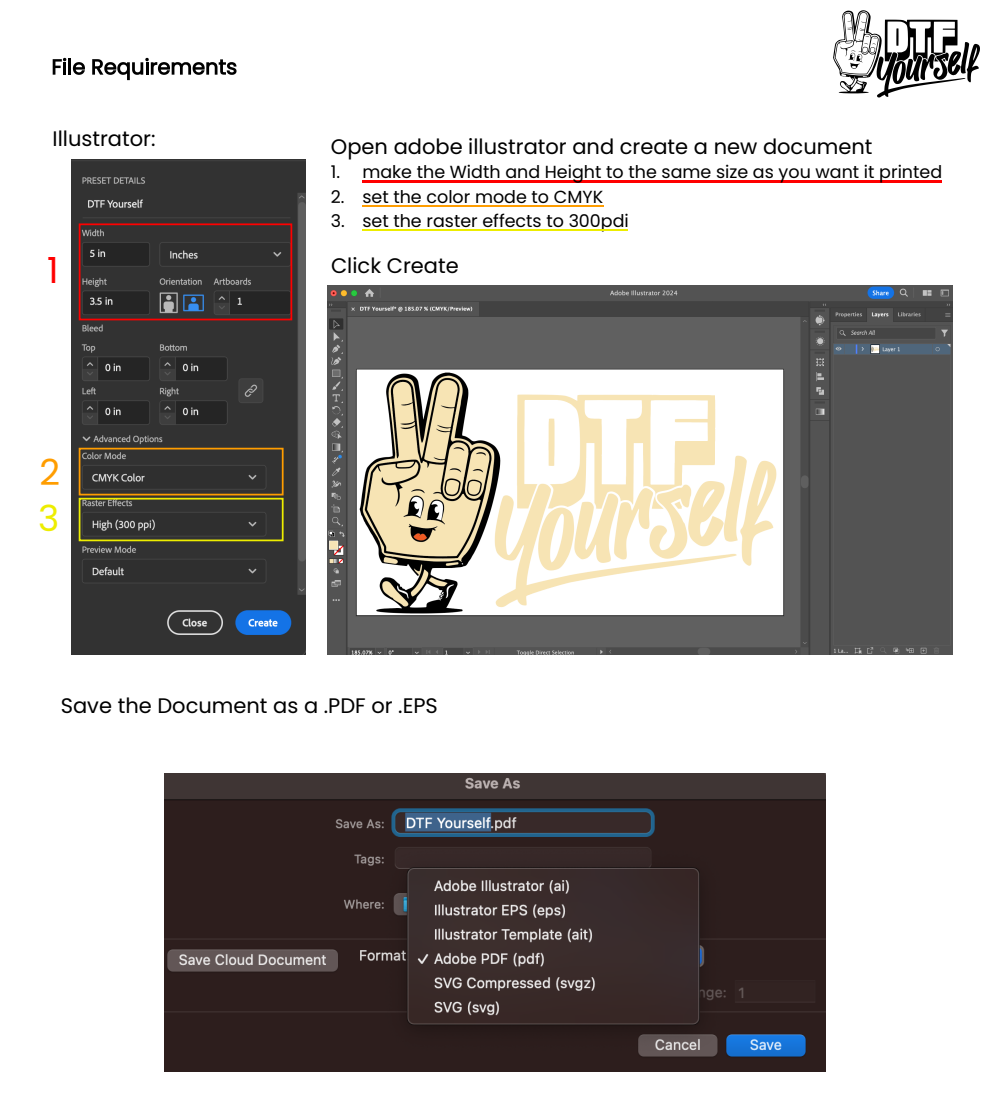
<style>
.page{position:relative;width:1008px;height:1110px;background:#fff}
.page>*{position:absolute;margin:0;border:0;box-sizing:border-box;transform-origin:0 0}
.t1{font:35.88px "Poppins";color:#f00}
.t2{font:35.88px "Poppins";color:#ff9d00}
.t3{font:35.88px "Poppins";color:#eded00}
.t4{font:21px "Poppins";color:#000}
.t5{font:17.5px "Poppins";color:#000}
</style>
<div class="page">
<img style="left:72px;top:159px;width:233px;height:496px">
<div style="left:79px;top:223px;width:213px;height:97px;border:2px solid #f00"></div>
<hr style="left:362px;top:180px;width:580px;height:2px;background:#f00">
<svg style="left:833px;top:10px;width:147px;height:87px"></svg>
<svg style="left:53px;top:58px;width:13px;height:17px"></svg>
<hr style="left:68px;top:58px;width:3px;height:17px;background:#000">
<svg style="left:73px;top:62px;width:12px;height:13px"></svg>
<svg style="left:92px;top:58px;width:145px;height:22px"></svg>
<div style="left:79px;top:498px;width:205px;height:43px;border:2px solid #eded00"></div>
<hr style="left:362px;top:205px;width:242px;height:1px;background:#ff9d00">
<hr style="left:362px;top:229px;width:266px;height:2px;background:#eded00">
<div style="left:270px;top:465px;width:23px;height:29px;background:#323232"></div>
<div style="left:79px;top:448px;width:205px;height:47px;border:2px solid #ff9d00"></div>
<img style="left:327px;top:285px;width:626px;height:369px">
<div style="left:480px;top:303px;width:241px;height:14px;background:#424242"></div>
<img style="left:164px;top:774px;width:661px;height:297px">
<p class="t4" style="left:53px;top:124px;width:104px">Illustrator:</p>
<h1 class="t1" style="left:47px;top:245px;width:13px">1</h1>
<h1 class="t2" style="left:40px;top:447px;width:22px">2</h1>
<h1 class="t3" style="left:38px;top:493px;width:23px">3</h1>
<p class="t4" style="left:331px;top:131px;width:543px">Open adobe illustrator and create a new document</p>
<p class="t5" style="left:331px;top:160px;width:613px">1. make the Width and Height to the same size as you want it printed</p>
<p class="t5" style="left:331px;top:184px;width:274px">2. set the color mode to CMYK</p>
<p class="t5" style="left:331px;top:209px;width:300px">3. set the raster effects to 300pdi</p>
<p class="t4" style="left:331px;top:251px;width:129px">Click Create</p>
<p class="t4" style="left:61px;top:690px;width:379px">Save the Document as a .PDF or .EPS</p>
</div>
